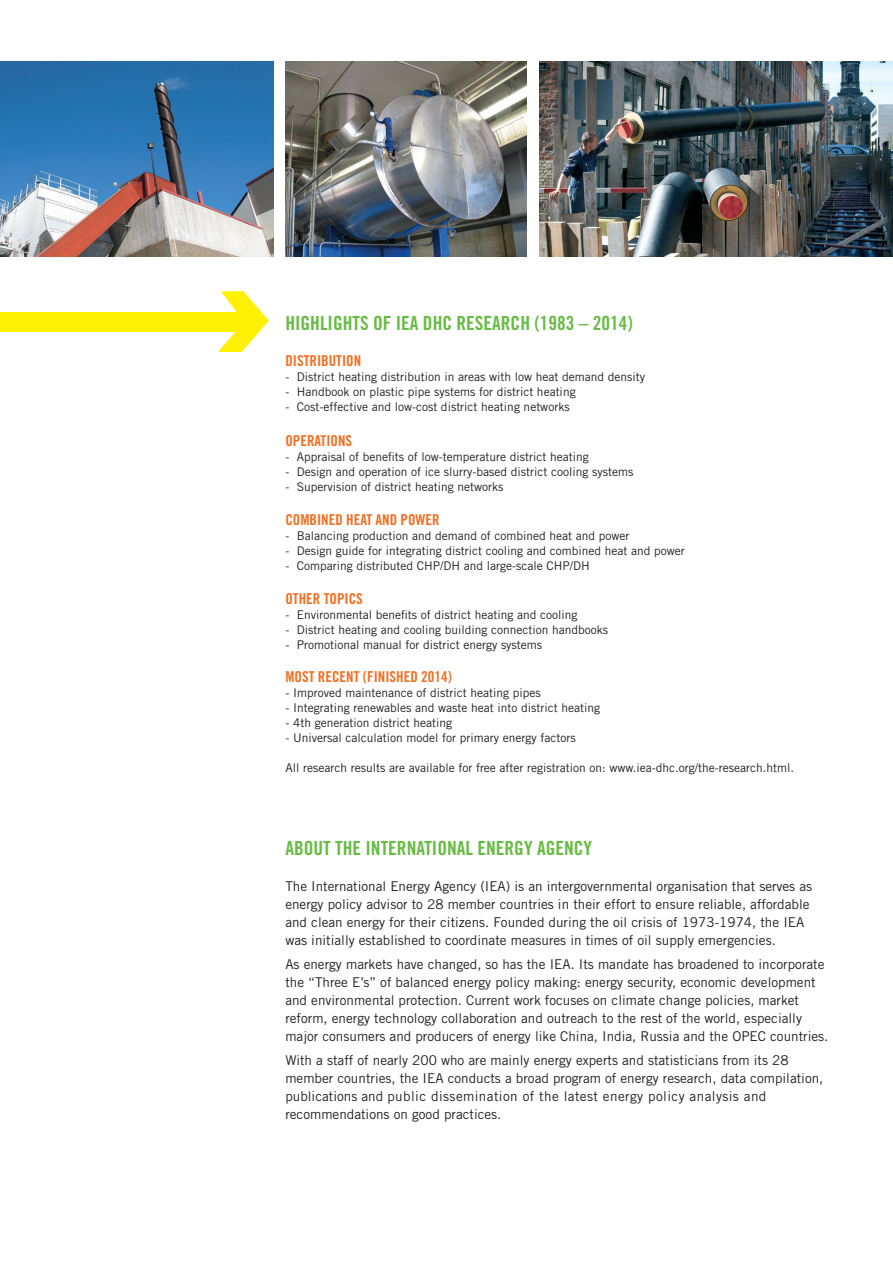
<style>
.page{position:relative;width:893px;height:1263px;background:#fff}
.page>*{position:absolute;margin:0;border:0;box-sizing:border-box;transform-origin:0 0}
.t1{font:19.5px "Trade Gothic Bold Cond Twenty";color:#68bc45}
.t2{font:15px "Trade Gothic Bold Cond Twenty";color:#f36e21}
.t3{font:13.5px/18px "Trade Gothic";color:#231f20}
.t4{font:12px "Trade Gothic";color:#231f20}
</style>
<div class="page">
<svg style="left:218px;top:291px;width:51px;height:61px"></svg>
<div style="left:0;top:312px;width:242px;height:19px;background:#fff101"></div>
<img style="left:539px;top:62px;width:354px;height:195px">
<img style="left:0;top:62px;width:273px;height:195px">
<img style="left:286px;top:62px;width:241px;height:195px">
<h1 class="t1" style="left:285px;top:312px;width:349px">HIGHLIGHTS OF IEA DHC RESEARCH (1983 – 2014)</h1>
<p class="t2" style="left:285px;top:352px;width:77px">DISTRIBUTION</p>
<p class="t4" style="left:285px;top:370px;width:361px">- District heating distribution in areas with low heat demand density</p>
<p class="t4" style="left:285px;top:385px;width:292px">- Handbook on plastic pipe systems for district heating</p>
<p class="t4" style="left:285px;top:400px;width:286px">- Cost-effective and low-cost district heating networks</p>
<p class="t2" style="left:285px;top:431px;width:68px">OPERATIONS</p>
<p class="t4" style="left:285px;top:449px;width:305px">- Appraisal of benefits of low-temperature district heating</p>
<p class="t4" style="left:285px;top:464px;width:349px">- Design and operation of ice slurry-based district cooling systems</p>
<p class="t4" style="left:285px;top:479px;width:219px">- Supervision of district heating networks</p>
<p class="t2" style="left:285px;top:510px;width:156px">COMBINED HEAT AND POWER</p>
<p class="t4" style="left:285px;top:528px;width:346px">- Balancing production and demand of combined heat and power</p>
<p class="t4" style="left:285px;top:543px;width:401px">- Design guide for integrating district cooling and combined heat and power</p>
<p class="t4" style="left:285px;top:558px;width:306px">- Comparing distributed CHP/DH and large-scale CHP/DH</p>
<p class="t2" style="left:285px;top:589px;width:79px">OTHER TOPICS</p>
<p class="t4" style="left:285px;top:607px;width:293px">- Environmental benefits of district heating and cooling</p>
<p class="t4" style="left:285px;top:622px;width:324px">- District heating and cooling building connection handbooks</p>
<p class="t4" style="left:285px;top:637px;width:258px">- Promotional manual for district energy systems</p>
<p class="t2" style="left:285px;top:667px;width:168px">MOST RECENT (FINISHED 2014)</p>
<p class="t4" style="left:285px;top:685px;width:257px">- Improved maintenance of district heating pipes</p>
<p class="t4" style="left:285px;top:700px;width:316px">- Integrating renewables and waste heat into district heating</p>
<p class="t4" style="left:285px;top:715px;width:168px">- 4th generation district heating</p>
<p class="t4" style="left:285px;top:730px;width:292px">- Universal calculation model for primary energy factors</p>
<p class="t4" style="left:285px;top:760px;width:510px">All research results are available for free after registration on: www.iea-dhc.org/the-research.html.</p>
<h1 class="t1" style="left:285px;top:837px;width:308px">ABOUT THE INTERNATIONAL ENERGY AGENCY</h1>
<p class="t3" style="left:285px;top:877px;width:528px">The International Energy Agency (IEA) is an intergovernmental organisation that serves as energy policy advisor to 28 member countries in their effort to ensure reliable, affordable and clean energy for their citizens. Founded during the oil crisis of 1973-1974, the IEA was initially established to coordinate measures in times of oil supply emergencies.</p>
<p class="t3" style="left:285px;top:955px;width:544px">As energy markets have changed, so has the IEA. Its mandate has broadened to incorporate the “Three E’s” of balanced energy policy making: energy security, economic development and environmental protection. Current work focuses on climate change policies, market reform, energy technology collaboration and outreach to the rest of the world, especially major consumers and producers of energy like China, India, Russia and the OPEC countries.</p>
<p class="t3" style="left:285px;top:1051px;width:540px">With a staff of nearly 200 who are mainly energy experts and statisticians from its 28 member countries, the IEA conducts a broad program of energy research, data compilation, publications and public dissemination of the latest energy policy analysis and recommendations on good practices.</p>
</div>
